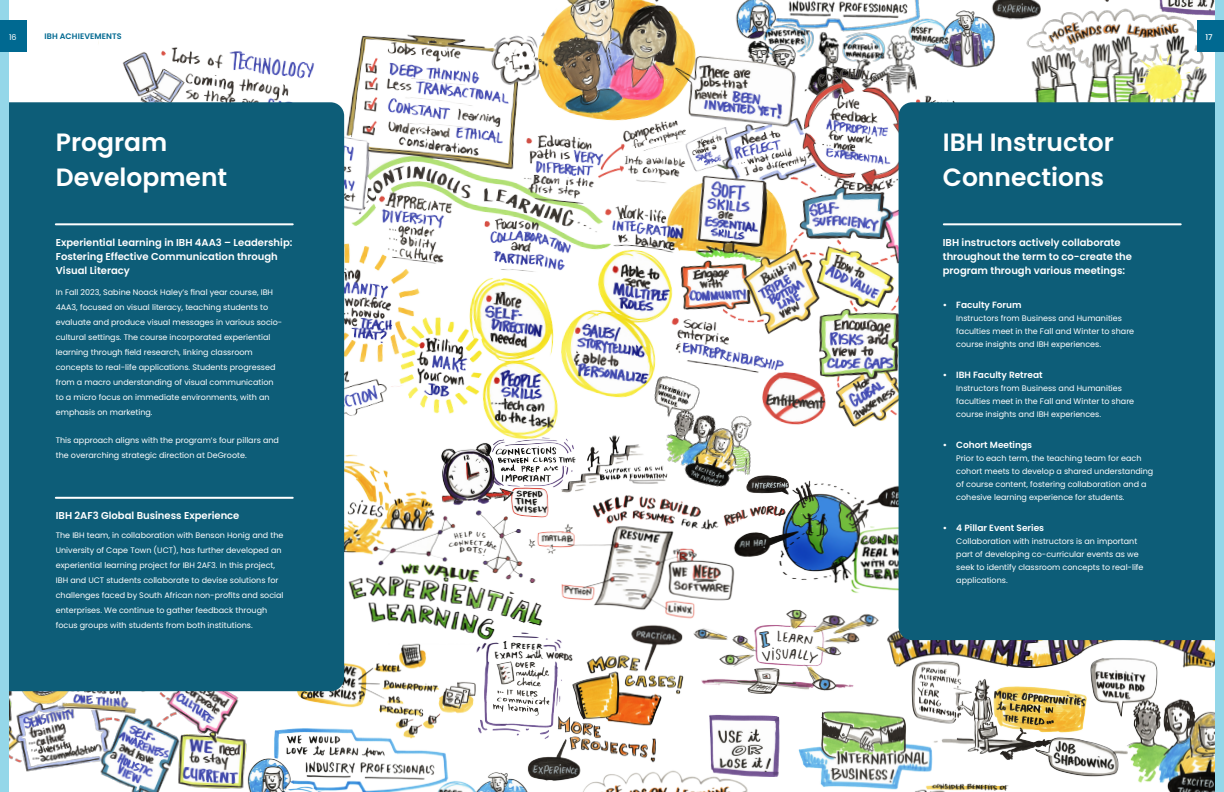
<style>
.page{position:relative;width:1224px;height:792px;background:#fff}
.page>*{position:absolute;margin:0;border:0;box-sizing:border-box;transform-origin:0 0}
.t1{font:600 25px/35px "Poppins";color:#fff}
.t2{font:600 10px/14px "Poppins";color:#fff}
.t3{font:600 9px "Poppins";color:#fff}
.t4{font:8px/15px "Poppins";color:#fff}
.t5{font:600 8px "Poppins";letter-spacing:.01em;color:#006991}
.t6{font:500 8px "Poppins";color:#fff}
</style>
<div class="page">
<img style="left:287px;top:517px;width:928px;height:275px">
<img style="left:9px;top:691px;width:278px;height:101px">
<img style="left:98px;top:0;width:1117px;height:517px">
<div style="left:9px;top:102px;width:335px;height:589px;background:#0d5d78"></div>
<div style="left:899px;top:102px;width:316px;height:538px;background:#0d5d78"></div>
<hr style="left:944px;top:223px;width:237px;height:2px;background:#fff">
<hr style="left:56px;top:223px;width:237px;height:2px;background:#fff">
<hr style="left:56px;top:497px;width:237px;height:2px;background:#fff">
<img style="left:628px;top:367px;width:149px;height:137px">
<div style="left:0;top:0;width:9px;height:792px;background:#94d7e9"></div>
<div style="left:1215px;top:0;width:9px;height:792px;background:#94d7e9"></div>
<div style="left:0;top:20px;width:27px;height:32px;background:#006991"></div>
<div style="left:1197px;top:20px;width:27px;height:32px;background:#006991"></div>
<p class="t4" style="left:9px;top:29px;width:9px">16</p>
<p class="t5" style="left:45px;top:32px;width:79px">IBH ACHIEVEMENTS</p>
<p class="t6" style="left:1206px;top:32px;width:9px">17</p>
<h1 class="t1" style="left:56px;top:125px;width:173px">Program<br>Development</h1>
<p class="t2" style="left:56px;top:235px;width:238px">Experiential Learning in IBH 4AA3 – Leadership:<br>Fostering Effective Communication through<br>Visual Literacy</p>
<p class="t4" style="left:56px;top:284px;width:228px">In Fall 2023, Sabine Noack Haley’s final year course, IBH 4AA3, focused on visual literacy, teaching students to evaluate and produce visual messages in various socio&shy;cultural settings. The course incorporated experiential learning through field research, linking classroom concepts to real-life applications. Students progressed from a macro understanding of visual communication to a micro focus on immediate environments, with an emphasis on marketing.</p>
<p class="t4" style="left:56px;top:433px;width:225px">This approach aligns with the program’s four pillars and the overarching strategic direction at DeGroote.</p>
<p class="t2" style="left:56px;top:509px;width:185px">IBH 2AF3 Global Business Experience</p>
<p class="t4" style="left:56px;top:528px;width:229px">The IBH team, in collaboration with Benson Honig and the University of Cape Town (UCT), has further developed an experiential learning project for IBH 2AF3. In this project, IBH and UCT students collaborate to devise solutions for challenges faced by South African non-profits and social enterprises. We continue to gather feedback through focus groups with students from both institutions.</p>
<h1 class="t1" style="left:943px;top:125px;width:173px">IBH Instructor<br>Connections</h1>
<p class="t2" style="left:943px;top:235px;width:191px">IBH instructors actively collaborate throughout the term to co-create the program through various meetings:</p>
<p class="t3" style="left:943px;top:300px;width:80px">• Faculty Forum</p>
<p class="t4" style="left:956px;top:312px;width:179px;line-height:13px">Instructors from Business and Humanities faculties meet in the Fall and Winter to share course insights and IBH experiences.</p>
<p class="t3" style="left:943px;top:370px;width:101px">• IBH Faculty Retreat</p>
<p class="t4" style="left:956px;top:382px;width:179px;line-height:13px">Instructors from Business and Humanities faculties meet in the Fall and Winter to share course insights and IBH experiences.</p>
<p class="t3" style="left:943px;top:440px;width:91px">• Cohort Meetings</p>
<p class="t4" style="left:956px;top:452px;width:199px;line-height:13px">Prior to each term, the teaching team for each cohort meets to develop a shared understanding of course content, fostering collaboration and a cohesive learning experience for students.</p>
<p class="t3" style="left:943px;top:523px;width:103px">• 4 Pillar Event Series</p>
<p class="t4" style="left:956px;top:535px;width:189px;line-height:13px">Collaboration with instructors is an important part of developing co-curricular events as we seek to identify classroom concepts to real-life applications.</p>
</div>
